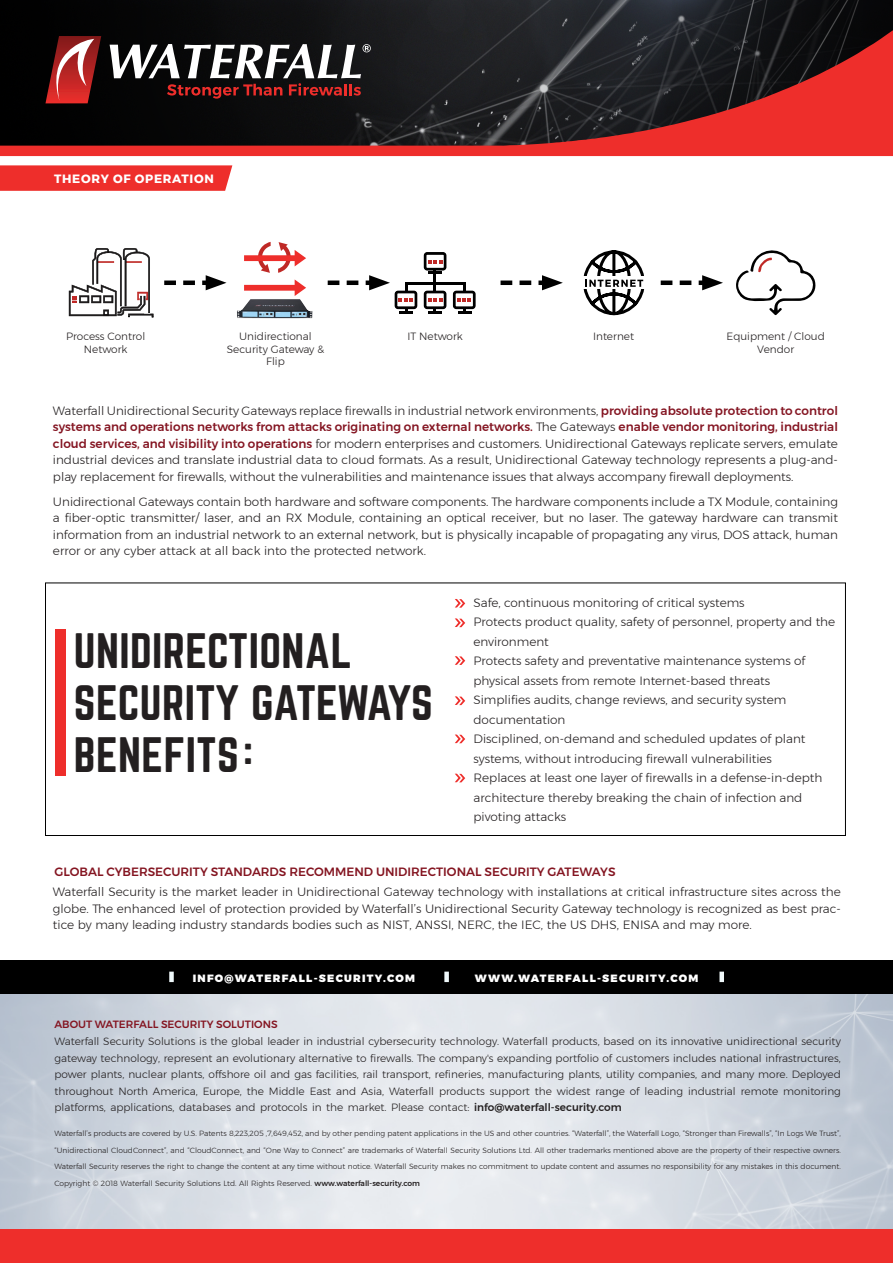
<style>
.page{position:relative;width:893px;height:1263px;background:#fff}
.page>*{position:absolute;margin:0;border:0;box-sizing:border-box;transform-origin:0 0}
.t1{font:43.5px/52.2px "Norwester";letter-spacing:.01em;color:#231f20}
.t2{font:300 12px/16.5px "Montserrat";color:#231f20}
.t3{font:500 12px "Montserrat";color:#841521}
.t4{font:700 12px "Montserrat";letter-spacing:.06em;color:#fff}
.t5{font:300 10.5px/16.5px "Montserrat";color:#231f20;text-align:center}
.t6{font:900 10.5px "Montserrat";letter-spacing:.12em;color:#fff}
.t7{font:500 10.5px "Montserrat";color:#841521}
.t8{font:300 7.5px/16.5px "Montserrat";color:#231f20}
.s1{font-weight:500;color:#841522}
.s2{font-weight:500}
</style>
<div class="page">
<svg style="left:0;top:0;width:893px;height:30px;background:#16171a"></svg>
<svg style="left:0;top:30px;width:893px;height:126px;background:#4c1d1e"></svg>
<svg style="left:110px;top:44px;width:261px;height:55px"></svg>
<svg style="left:45px;top:36px;width:56px;height:67px;background:#933736"></svg>
<svg style="left:0;top:165px;width:232px;height:26px;background:#ee3532"></svg>
<div style="left:0;top:960px;width:893px;height:34px;background:#000"></div>
<div style="left:0;top:1229px;width:893px;height:34px;background:#ee2e2b"></div>
<div style="left:444px;top:972px;width:5px;height:10px;background:#f0f9fb"></div>
<div style="left:719px;top:972px;width:5px;height:10px;background:#f0f9fb"></div>
<div style="left:169px;top:972px;width:5px;height:10px;background:#f0f9fb"></div>
<div style="left:56px;top:629px;width:10px;height:147px;background:#ee2e2b"></div>
<div style="left:45px;top:583px;width:801px;height:253px;border:1px solid #000"></div>
<svg style="left:455px;top:599px;width:10px;height:9px"></svg>
<svg style="left:455px;top:618px;width:10px;height:9px"></svg>
<svg style="left:455px;top:656px;width:10px;height:9px"></svg>
<svg style="left:455px;top:696px;width:10px;height:9px"></svg>
<svg style="left:455px;top:734px;width:10px;height:9px"></svg>
<svg style="left:455px;top:774px;width:10px;height:8px"></svg>
<svg style="left:164px;top:275px;width:62px;height:15px"></svg>
<svg style="left:501px;top:275px;width:62px;height:15px"></svg>
<svg style="left:661px;top:275px;width:62px;height:15px"></svg>
<svg style="left:736px;top:250px;width:80px;height:65px"></svg>
<hr style="left:405px;top:282px;width:60px;height:3px;background:#000">
<svg style="left:328px;top:275px;width:89px;height:38px"></svg>
<svg style="left:424px;top:252px;width:22px;height:61px"></svg>
<svg style="left:453px;top:282px;width:23px;height:31px"></svg>
<svg style="left:69px;top:248px;width:84px;height:70px"></svg>
<svg style="left:583px;top:250px;width:62px;height:66px"></svg>
<svg style="left:244px;top:279px;width:62px;height:14px"></svg>
<svg style="left:244px;top:242px;width:62px;height:31px"></svg>
<img style="left:237px;top:293px;width:76px;height:26px">
<p class="t4" style="left:54px;top:169px;width:161px">THEORY OF OPERATION</p>
<p class="t5" style="left:66px;top:328px;width:81px">Process Control</p>
<p class="t5" style="left:84px;top:340px;width:45px">Network</p>
<p class="t5" style="left:239px;top:328px;width:74px">Unidirectional</p>
<p class="t5" style="left:227px;top:342px;width:99px;line-height:12.6px">Security Gateway &amp;<br>Flip</p>
<p class="t5" style="left:407px;top:328px;width:57px">IT Network</p>
<p class="t5" style="left:593px;top:328px;width:42px">Internet</p>
<p class="t5" style="left:727px;top:330px;width:100px;line-height:12.6px">Equipment / Cloud<br>Vendor</p>
<p class="t2" style="left:53px;top:402px;width:786px;text-align:justify">Waterfall Unidirectional Security Gateways replace firewalls in industrial network environments, <span class="s1">providing absolute protection to control systems and operations networks from attacks originating on external networks.</span> The Gateways <span class="s1">enable vendor monitoring, industrial cloud services, and visibility into operations</span> for modern enterprises and customers. Unidirectional Gateways replicate servers, emulate industrial devices and translate industrial data to cloud formats. As a result, Unidirectional Gateway technology represents a plug-and&shy;play replacement for firewalls, without the vulnerabilities and maintenance issues that always accompany firewall deployments.</p>
<p class="t2" style="left:53px;top:493px;width:786px;text-align:justify">Unidirectional Gateways contain both hardware and software components. The hardware components include a TX Module, containing a fiber-optic transmitter/ laser, and an RX Module, containing an optical receiver, but no laser. The gateway hardware can transmit information from an industrial network to an external network, but is physically incapable of propagating any virus, DOS attack, human error or any cyber attack at all back into the protected network.</p>
<p class="t1" style="left:74px;top:626px;width:280px">UNIDIRECTIONAL</p>
<p class="t1" style="left:74px;top:678px;width:360px">SECURITY GATEWAYS<br>BENEFITS</p>
<p class="t1" style="left:243px;top:722px;width:12px">:</p>
<p class="t2" style="left:456px;top:594px;width:290px">• Safe, continuous monitoring of critical systems</p>
<p class="t2" style="left:473px;top:612px;width:363px;line-height:19.5px;text-indent:-17px">• Protects product quality, safety of personnel, property and the environment</p>
<p class="t2" style="left:473px;top:651px;width:333px;line-height:19.5px;text-indent:-17px">• Protects safety and preventative maintenance systems of physical assets from remote Internet-based threats</p>
<p class="t2" style="left:473px;top:690px;width:314px;line-height:19.5px;text-indent:-17px">• Simplifies audits, change reviews, and security system documentation</p>
<p class="t2" style="left:473px;top:729px;width:333px;line-height:19.5px;text-indent:-17px">• Disciplined, on-demand and scheduled updates of plant systems, without introducing firewall vulnerabilities</p>
<p class="t2" style="left:473px;top:768px;width:350px;line-height:19.5px;text-indent:-17px">• Replaces at least one layer of firewalls in a defense-in-depth architecture thereby breaking the chain of infection and pivoting attacks</p>
<p class="t3" style="left:54px;top:862px;width:563px">GLOBAL CYBERSECURITY STANDARDS RECOMMEND UNIDIRECTIONAL SECURITY GATEWAYS</p>
<p class="t2" style="left:53px;top:883px;width:789px;text-align:justify">Waterfall Security is the market leader in Unidirectional Gateway technology with installations at critical infrastructure sites across the globe. The enhanced level of protection provided by Waterfall’s Unidirectional Security Gateway technology is recognized as best prac&shy;tice by many leading industry standards bodies such as NIST, ANSSI, NERC, the IEC, the US DHS, ENISA and may more.</p>
<p class="t6" style="left:193px;top:969px;width:224px">INFO@WATERFALL-SECURITY.COM</p>
<p class="t6" style="left:475px;top:969px;width:225px">WWW.WATERFALL-SECURITY.COM</p>
<p class="t7" style="left:54px;top:1016px;width:225px">ABOUT WATERFALL SECURITY SOLUTIONS</p>
<p class="t5" style="left:54px;top:1033px;width:788px;text-align:justify">Waterfall Security Solutions is the global leader in industrial cybersecurity technology. Waterfall products, based on its innovative unidirectional security gateway technology, represent an evolutionary alternative to firewalls. The company's expanding portfolio of customers includes national infrastructures, power plants, nuclear plants, offshore oil and gas facilities, rail transport, refineries, manufacturing plants, utility companies, and many more. Deployed throughout North America, Europe, the Middle East and Asia, Waterfall products support the widest range of leading industrial remote monitoring platforms, applications, databases and protocols in the market. Please contact: <span class="s2">info@waterfall-security.com</span></p>
<p class="t8" style="left:54px;top:1125px;width:788px">Waterfall’s products are covered by U.S. Patents 8,223,205 ,7,649,452, and by other pending patent applications in the US and other countries. “Waterfall”, the Waterfall Logo, “Stronger than Firewalls”, “In Logs We Trust”,</p>
<p class="t8" style="left:54px;top:1142px;width:788px">“Unidirectional CloudConnect”, and “CloudConnect, and “One Way to Connect” are trademarks of Waterfall Security Solutions Ltd. All other trademarks mentioned above are the property of their respective owners.<br>Waterfall Security reserves the right to change the content at any time without notice. Waterfall Security makes no commitment to update content and assumes no responsibility for any mistakes in this document.</p>
<p class="t8" style="left:54px;top:1175px;width:367px">Copyright © 2018 Waterfall Security Solutions Ltd. All Rights Reserved. <span class="s2">www.waterfall-security.com</span></p>
</div>
